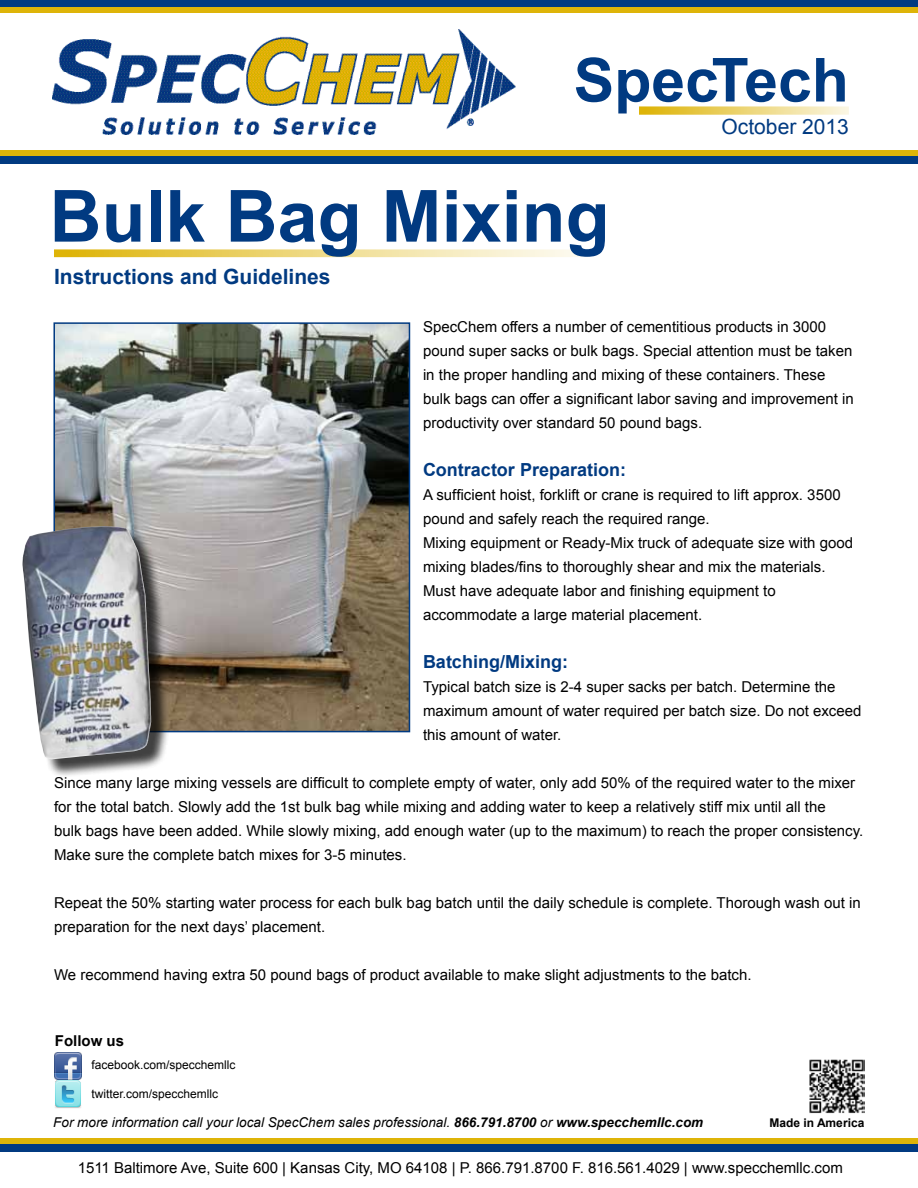
<style>
.page{position:relative;width:918px;height:1188px;background:#fff}
.page>*{position:absolute;margin:0;border:0;box-sizing:border-box;transform-origin:0 0}
.t1{font:700 72px "Arial";color:#013a81}
.t2{font:700 60.75px "Arial";color:#013a81}
.t3{font:700 21px "Arial";color:#013a81}
.t4{font:21px "Arial";color:#013a81}
.t5{font:700 18px "Arial";color:#013a81}
.t6{font:15px/24px "Arial";color:#000}
.t7{font:700 15px "Arial";color:#000}
.t8{font:italic 13.5px "Arial";color:#000}
.t9{font:12px "Arial";color:#000}
.t10{font:700 12px "Arial";color:#000}
.s1{font-weight:700}
</style>
<div class="page">
<img style="left:52px;top:29px;width:463px;height:105px">
<svg style="left:639px;top:106px;width:210px;height:9px;background:#edd77f"></svg>
<div style="left:0;top:1144px;width:918px;height:8px;background:#013a81"></div>
<div style="left:0;top:1138px;width:918px;height:6px;background:#deb408"></div>
<img style="left:809px;top:1059px;width:55px;height:55px">
<div style="left:0;top:156px;width:918px;height:7px;background:#013a81"></div>
<div style="left:0;top:150px;width:918px;height:6px;background:#deb408"></div>
<div style="left:0;top:0;width:918px;height:7px;background:#013a81"></div>
<div style="left:0;top:7px;width:918px;height:6px;background:#deb408"></div>
<img style="left:54px;top:1052px;width:27px;height:56px">
<svg style="left:54px;top:249px;width:534px;height:8px;background:#efdb8a"></svg>
<img style="left:56px;top:325px;width:351px;height:404px">
<div style="left:53px;top:322px;width:357px;height:410px;border:2px solid #013a81"></div>
<div style="left:24px;top:528px;width:145px;height:249px;background:#000;opacity:.75"></div>
<img style="left:22px;top:526px;width:130px;height:233px">
<h2 class="t2" style="left:574px;top:40px;width:277px">SpecTech</h2>
<h3 class="t4" style="left:722px;top:113px;width:129px">October 2013</h3>
<h1 class="t1" style="left:50px;top:168px;width:562px">Bulk Bag Mixing</h1>
<h3 class="t3" style="left:54px;top:262px;width:278px">Instructions and Guidelines</h3>
<p class="t6" style="left:423px;top:315px;width:432px">SpecChem offers a number of cementitious products in 3000 pound super sacks or bulk bags. Special attention must be taken in the proper handling and mixing of these containers. These bulk bags can offer a significant labor saving and improvement in productivity over standard 50 pound bags.</p>
<p class="t5" style="left:423px;top:457px;width:205px">Contractor Preparation:</p>
<p class="t6" style="left:423px;top:483px;width:432px">A sufficient hoist, forklift or crane is required to lift approx. 3500 pound and safely reach the required range.<br>Mixing equipment or Ready-Mix truck of adequate size with good mixing blades/fins to thoroughly shear and mix the materials.<br>Must have adequate labor and finishing equipment to accommodate a large material placement.</p>
<p class="t5" style="left:423px;top:649px;width:147px">Batching/Mixing:</p>
<p class="t6" style="left:423px;top:675px;width:440px">Typical batch size is 2-4 super sacks per batch. Determine the maximum amount of water required per batch size. Do not exceed this amount of water.</p>
<p class="t6" style="left:54px;top:771px;width:811px">Since many large mixing vessels are difficult to complete empty of water, only add 50% of the required water to the mixer for the total batch. Slowly add the 1st bulk bag while mixing and adding water to keep a relatively stiff mix until all the<br>bulk bags have been added. While slowly mixing, add enough water (up to the maximum) to reach the proper consistency.<br>Make sure the complete batch mixes for 3-5 minutes.</p>
<p class="t6" style="left:54px;top:891px;width:808px">Repeat the 50% starting water process for each bulk bag batch until the daily schedule is complete. Thorough wash out in preparation for the next days’ placement.</p>
<p class="t6" style="left:54px;top:963px;width:699px">We recommend having extra 50 pound bags of product available to make slight adjustments to the batch.</p>
<p class="t7" style="left:55px;top:1031px;width:71px">Follow us</p>
<p class="t9" style="left:92px;top:1057px;width:146px">facebook.com/specchemllc</p>
<p class="t9" style="left:92px;top:1086px;width:128px">twitter.com/specchemllc</p>
<p class="t8" style="left:53px;top:1114px;width:652px">For more information call your local SpecChem sales professional. <span class="s1">866.791.8700</span> or <span class="s1">www.specchemllc.com</span></p>
<p class="t10" style="left:769px;top:1115px;width:96px">Made in America</p>
<p class="t6" style="left:78px;top:1156px;width:767px">1511 Baltimore Ave, Suite 600 | Kansas City, MO 64108 | P. 866.791.8700 F. 816.561.4029 | www.specchemllc.com</p>
</div>
